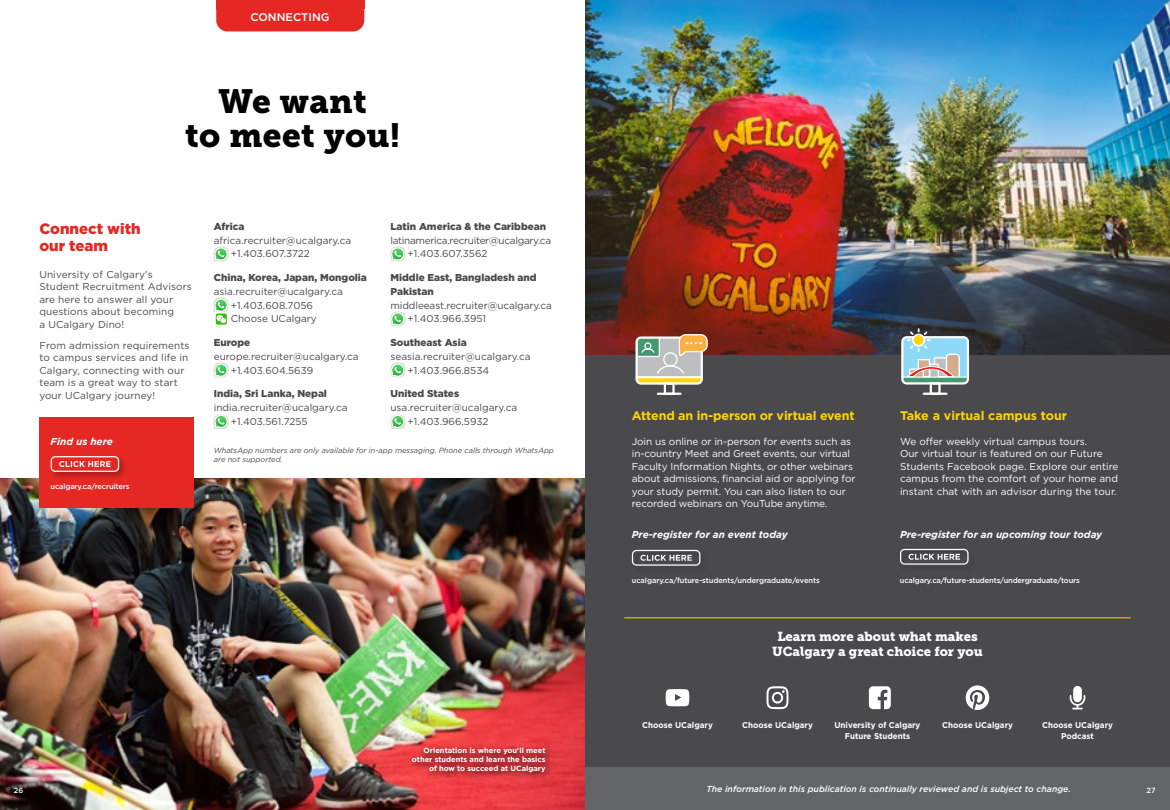
<style>
.page{position:relative;width:1170px;height:810px;background:#fff}
.page>*{position:absolute;margin:0;border:0;box-sizing:border-box;transform-origin:0 0}
.t1{font:33.38px/33.4px "Museo Slab 900";letter-spacing:.01em;color:#000;text-align:center}
.t2{font:900 15px/17.5px "Gotham";color:#e52823}
.t3{font:13px/15.6px "Museo Slab 900";color:#fff;text-align:center}
.t4{font:700 12.5px "Gotham";letter-spacing:-.01em;color:#ffd600}
.t5{font:500 11.12px "Gotham";color:#fff}
.t6{font:10px/12.5px "Gotham";color:#4a4a4d}
.t7{font:10px/12.5px "Gotham";letter-spacing:-.01em;color:#fff}
.t8{font:900 10px/13.8px "Gotham";color:#4a4a4d}
.t9{font:italic 700 10px "Gotham";color:#fff}
.t10{font:10px/13.8px "Gotham";letter-spacing:-.03em;color:#4a4a4d}
.t11{font:italic 500 8.75px "Gotham";color:#fff}
.t12{font:700 8.38px/10.1px "Gotham";color:#fff;text-align:center;scale:.96 1}
.t13{font:500 7.5px "Gotham";letter-spacing:-.02em;color:#fff}
.t14{font:italic 7.5px/8.8px "Gotham";color:#4a4a4d}
.t15{font:700 7.5px/8.8px "Gotham";color:#fff;text-align:right}
</style>
<div class="page">
<div style="left:216px;top:9px;width:148px;height:22px;background:#e52823"></div>
<div style="left:216px;top:0;width:148px;height:9px;background:#e52823"></div>
<div style="left:585px;top:354px;width:585px;height:456px;background:#4a4a4d"></div>
<img style="left:0;top:478px;width:585px;height:332px">
<img style="left:585px;top:0;width:585px;height:354px">
<hr style="left:624px;top:618px;width:507px;height:1px;background:#ffd600">
<div style="left:39px;top:418px;width:155px;height:90px;background:#e52823"></div>
<svg style="left:214px;top:247px;width:14px;height:14px"></svg>
<div style="left:216px;top:314px;width:11px;height:11px;background:#2dc100;border-radius:2px"></div>
<svg style="left:214px;top:299px;width:14px;height:24px"></svg>
<svg style="left:214px;top:364px;width:14px;height:13px"></svg>
<img style="left:214px;top:414px;width:12px;height:15px">
<svg style="left:214px;top:415px;width:14px;height:13px"></svg>
<img style="left:390px;top:248px;width:15px;height:13px">
<svg style="left:391px;top:247px;width:13px;height:14px"></svg>
<img style="left:390px;top:313px;width:15px;height:13px">
<svg style="left:391px;top:312px;width:13px;height:14px"></svg>
<img style="left:390px;top:363px;width:15px;height:14px">
<svg style="left:391px;top:364px;width:13px;height:13px"></svg>
<img style="left:390px;top:414px;width:15px;height:15px">
<svg style="left:391px;top:415px;width:13px;height:13px"></svg>
<div style="left:585px;top:768px;width:585px;height:42px;background:#636466"></div>
<svg style="left:635px;top:333px;width:73px;height:62px"></svg>
<div style="left:930px;top:382px;width:11px;height:13px;border:2px solid #fff"></div>
<hr style="left:924px;top:393px;width:23px;height:2px;background:#fff">
<div style="left:901px;top:336px;width:68px;height:49px;border:2px solid #fff;border-radius:4px"></div>
<hr style="left:902px;top:376px;width:66px;height:2px;background:#fff">
<svg style="left:903px;top:328px;width:65px;height:55px;background:#9eb8bb"></svg>
<div style="left:408px;top:743px;width:146px;height:38px;background:#000;opacity:.75"></div>
<svg style="left:1070px;top:686px;width:15px;height:23px"></svg>
<svg style="left:966px;top:685px;width:23px;height:25px"></svg>
<svg style="left:869px;top:686px;width:22px;height:23px"></svg>
<svg style="left:767px;top:686px;width:21px;height:23px"></svg>
<svg style="left:666px;top:689px;width:23px;height:17px"></svg>
<div style="left:50px;top:455px;width:77px;height:24px;background:#000;opacity:.25"></div>
<div style="left:51px;top:457px;width:68px;height:14px;background:#e52823;border-radius:4px"></div>
<div style="left:51px;top:456px;width:68px;height:16px;border:1px solid #fff;border-radius:4px"></div>
<svg style="left:59px;top:461px;width:52px;height:6px"></svg>
<div style="left:632px;top:550px;width:68px;height:16px;border:1px solid #fff;border-radius:4px"></div>
<svg style="left:640px;top:555px;width:52px;height:6px"></svg>
<div style="left:900px;top:549px;width:69px;height:16px;border:1px solid #fff;border-radius:4px"></div>
<svg style="left:909px;top:554px;width:51px;height:6px"></svg>
<p class="t5" style="left:250px;top:9px;width:81px">CONNECTING</p>
<h1 class="t1" style="left:185px;top:85px;width:216px">We want<br>to meet you!</h1>
<h2 class="t2" style="left:39px;top:220px;width:103px">Connect with our team</h2>
<p class="t6" style="left:39px;top:268px;width:154px">University of Calgary's<br>Student Recruitment Advisors are here to answer all your questions about becoming<br>a UCalgary Dino!</p>
<p class="t6" style="left:39px;top:339px;width:152px">From admission requirements to campus services and life in<br>Calgary, connecting with our team is a great way to start your UCalgary journey!</p>
<p class="t9" style="left:51px;top:435px;width:64px">Find us here</p>
<p class="t13" style="left:51px;top:481px;width:80px">ucalgary.ca/recruiters</p>
<p class="t8" style="left:214px;top:219px;width:32px">Africa</p>
<p class="t6" style="left:231px;top:233px;width:122px;line-height:13.8px;text-indent:-17px">africa.recruiter@ucalgary.ca +1.403.607.3722</p>
<p class="t8" style="left:214px;top:271px;width:155px">China, Korea, Japan, Mongolia</p>
<p class="t6" style="left:231px;top:284px;width:114px;line-height:13.8px;text-indent:-17px">asia.recruiter@ucalgary.ca +1.403.608.7056<br>Choose UCalgary</p>
<p class="t8" style="left:214px;top:336px;width:38px">Europe</p>
<p class="t6" style="left:231px;top:349px;width:129px;line-height:13.8px;text-indent:-17px">europe.recruiter@ucalgary.ca +1.403.604.5639</p>
<p class="t8" style="left:214px;top:387px;width:115px">India, Sri Lanka, Nepal</p>
<p class="t6" style="left:231px;top:400px;width:118px;line-height:13.8px;text-indent:-17px">india.recruiter@ucalgary.ca +1.403.561.7255</p>
<p class="t8" style="left:390px;top:219px;width:157px">Latin America &amp; the Caribbean</p>
<p class="t10" style="left:408px;top:233px;width:145px;text-indent:-17px">latinamerica.recruiter@ucalgary.ca +1.403.607.3562</p>
<p class="t8" style="left:390px;top:271px;width:148px">Middle East, Bangladesh and<br>Pakistan</p>
<p class="t6" style="left:408px;top:298px;width:146px;line-height:13.8px;text-indent:-17px">middleeast.recruiter@ucalgary.ca +1.403.966.3951</p>
<p class="t8" style="left:390px;top:336px;width:78px">Southeast Asia</p>
<p class="t6" style="left:408px;top:349px;width:125px;line-height:13.8px;text-indent:-17px">seasia.recruiter@ucalgary.ca +1.403.966.8534</p>
<p class="t8" style="left:390px;top:387px;width:70px">United States</p>
<p class="t6" style="left:408px;top:400px;width:111px;line-height:13.8px;text-indent:-17px">usa.recruiter@ucalgary.ca +1.403.966.5932</p>
<p class="t14" style="left:214px;top:446px;width:342px">WhatsApp numbers are only available for in-app messaging. Phone calls through WhatsApp are not supported.</p>
<p class="t15" style="left:412px;top:746px;width:135px">Orientation is where you'll meet other students and learn the basics of how to succeed at UCalgary</p>
<p class="t4" style="left:632px;top:408px;width:224px">Attend an in-person or virtual event</p>
<p class="t7" style="left:632px;top:435px;width:225px">Join us online or in-person for events such as in-country Meet and Greet events, our virtual Faculty Information Nights, or other webinars about admissions, financial aid or applying for your study permit. You can also listen to our recorded webinars on YouTube anytime.</p>
<p class="t9" style="left:632px;top:528px;width:157px">Pre-register for an event today</p>
<p class="t13" style="left:632px;top:576px;width:189px">ucalgary.ca/future-students/undergraduate/events</p>
<p class="t4" style="left:900px;top:408px;width:169px">Take a virtual campus tour</p>
<p class="t7" style="left:900px;top:435px;width:220px">We offer weekly virtual campus tours.<br>Our virtual tour is featured on our Future Students Facebook page. Explore our entire campus from the comfort of your home and instant chat with an advisor during the tour.</p>
<p class="t9" style="left:900px;top:528px;width:204px">Pre-register for an upcoming tour today</p>
<p class="t13" style="left:900px;top:576px;width:181px">ucalgary.ca/future-students/undergraduate/tours</p>
<h3 class="t3" style="left:772px;top:628px;width:212px">Learn more about what makes<br>UCalgary a great choice for you</h3>
<p class="t12" style="left:642px;top:720px;width:75px">Choose UCalgary</p>
<p class="t12" style="left:742px;top:720px;width:75px">Choose UCalgary</p>
<p class="t12" style="left:835px;top:720px;width:91px">University of Calgary</p>
<p class="t12" style="left:942px;top:720px;width:75px">Choose UCalgary</p>
<p class="t12" style="left:845px;top:730px;width:70px">Future Students</p>
<p class="t12" style="left:1042px;top:720px;width:75px">Choose UCalgary<br>Podcast</p>
<p class="t13" style="left:14px;top:786px;width:11px">26</p>
<p class="t11" style="left:707px;top:783px;width:366px">The information in this publication is continually reviewed and is subject to change.</p>
<p class="t13" style="left:1147px;top:786px;width:11px">27</p>
</div>
